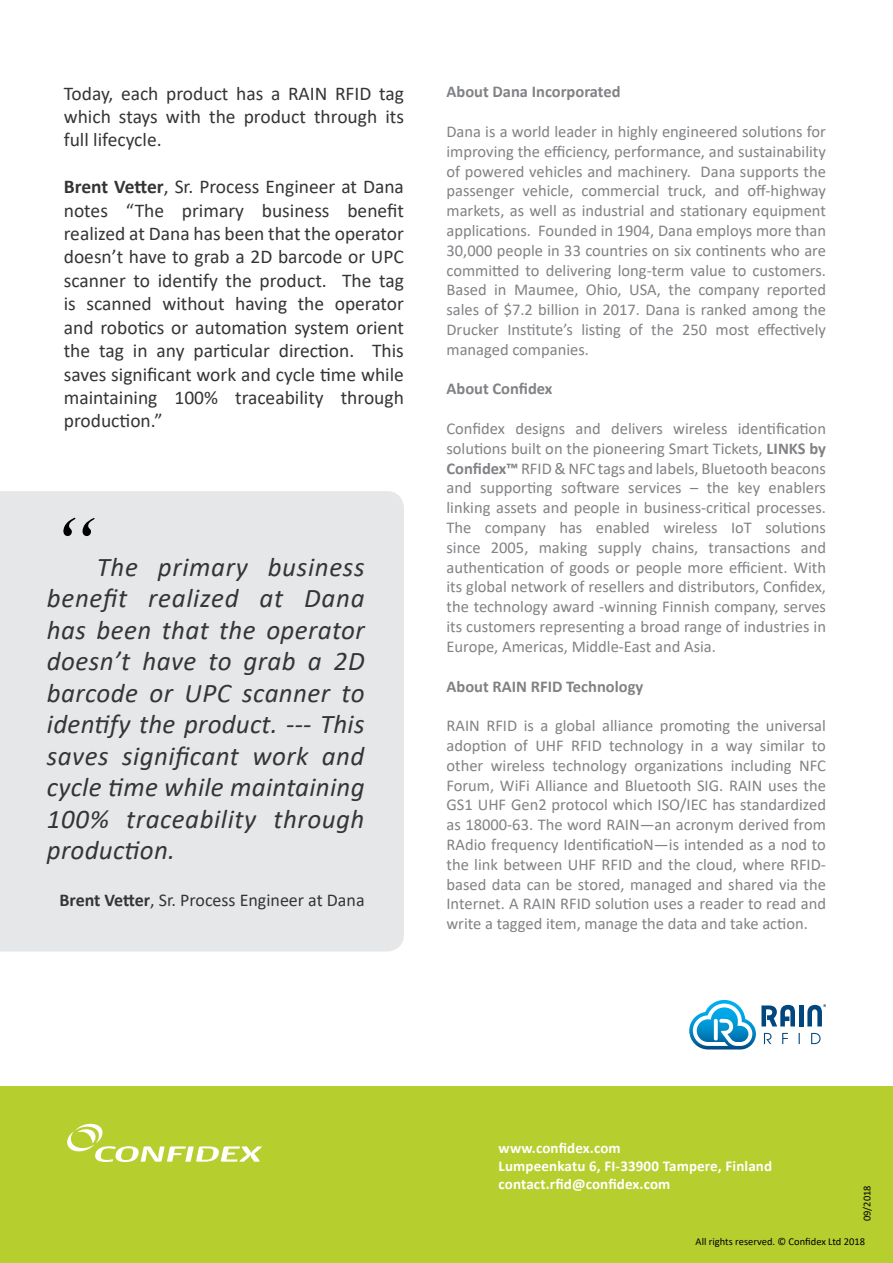
<style>
.page{position:relative;width:893px;height:1263px;background:#fff}
.page>*{position:absolute;margin:0;border:0;box-sizing:border-box;transform-origin:0 0}
.t1{font:italic 85.5px "Times New Roman";color:#000}
.t2{font:italic 27px/31.5px "Calibri";letter-spacing:.01em;color:#353535;text-align:justify}
.t3{font:19.5px/23.4px "Calibri";color:#353535;text-align:justify}
.t4{font:18px "Calibri";color:#353535}
.t5{font:16.5px/19.8px "Calibri";color:#808285;text-align:justify}
.t6{font:700 16.5px "Calibri";color:#808285}
.t7{font:700 15px/18px "Calibri";letter-spacing:.01em;color:#fff}
.t8{font:10.5px "Calibri";color:#000}
.s1{font-weight:700}
</style>
<div class="page">
<svg style="left:689px;top:1000px;width:137px;height:49px"></svg>
<div style="left:0;top:491px;width:404px;height:460px;background:#e6e7e8"></div>
<div style="left:0;top:1086px;width:893px;height:177px;background:#b6cf2f"></div>
<svg style="left:67px;top:1124px;width:195px;height:38px"></svg>
<p class="t3" style="left:64px;top:81px;width:342px">Today, each product has a RAIN RFID tag which stays with the product through its full lifecycle.</p>
<p class="t3" style="left:64px;top:175px;width:342px"><span class="s1">Brent Vetter</span>, Sr. Process Engineer at Dana notes “The primary business benefit realized at Dana has been that the operator doesn’t have to grab a 2D barcode or UPC scanner to identify the product. The tag is scanned without having the operator and robotics or automation system orient the tag in any particular direction. This saves significant work and cycle time while maintaining 100% traceability through production.”</p>
<h1 class="t1" style="left:47px;top:488px;width:49px">“</h1>
<p class="t2" style="left:47px;top:550px;width:319px;text-indent:50px">The primary business benefit realized at Dana has been that the operator doesn’t have to grab a 2D barcode or UPC scanner to identify the product. --- This saves significant work and cycle time while maintaining 100% traceability through production.</p>
<p class="t4" style="left:59px;top:888px;width:307px"><span class="s1">Brent Vetter</span>, Sr. Process Engineer at Dana</p>
<p class="t6" style="left:446px;top:80px;width:176px">About Dana Incorporated</p>
<p class="t5" style="left:446px;top:121px;width:381px">Dana is a world leader in highly engineered solutions for improving the efficiency, performance, and sustainability of powered vehicles and machinery. Dana supports the passenger vehicle, commercial truck, and off-highway markets, as well as industrial and stationary equipment applications. Founded in 1904, Dana employs more than 30,000 people in 33 countries on six continents who are committed to delivering long-term value to customers.<br>Based in Maumee, Ohio, USA, the company reported sales of $7.2 billion in 2017. Dana is ranked among the Drucker Institute’s listing of the 250 most effectively managed companies.</p>
<p class="t6" style="left:446px;top:377px;width:108px">About Confidex</p>
<p class="t5" style="left:446px;top:418px;width:381px">Confidex designs and delivers wireless identification solutions built on the pioneering Smart Tickets, <span class="s1">LINKS by Confidex™</span> RFID &amp; NFC tags and labels, Bluetooth beacons and supporting software services – the key enablers linking assets and people in business-critical processes.<br>The company has enabled wireless IoT solutions since 2005, making supply chains, transactions and authentication of goods or people more efficient. With its global network of resellers and distributors, Confidex, the technology award -winning Finnish company, serves its customers representing a broad range of industries in Europe, Americas, Middle-East and Asia.</p>
<p class="t6" style="left:446px;top:674px;width:198px">About RAIN RFID Technology</p>
<p class="t5" style="left:446px;top:715px;width:381px">RAIN RFID is a global alliance promoting the universal adoption of UHF RFID technology in a way similar to other wireless technology organizations including NFC Forum, WiFi Alliance and Bluetooth SIG. RAIN uses the GS1 UHF Gen2 protocol which ISO/IEC has standardized as 18000-63. The word RAIN—an acronym derived from RAdio frequency IdentificatioN—is intended as a nod to the link between UHF RFID and the cloud, where RFID&shy;based data can be stored, managed and shared via the Internet. A RAIN RFID solution uses a reader to read and write a tagged item, manage the data and take action.</p>
<p class="t7" style="left:499px;top:1139px;width:275px">www.confidex.com<br>Lumpeenkatu 6, FI-33900 Tampere, Finland contact.rfid@confidex.com</p>
<p class="t8" style="left:860px;top:1221px;width:37px;rotate:-90deg">09/2018</p>
<p class="t8" style="left:696px;top:1234px;width:171px">All rights reserved. © Confidex Ltd 2018</p>
</div>
